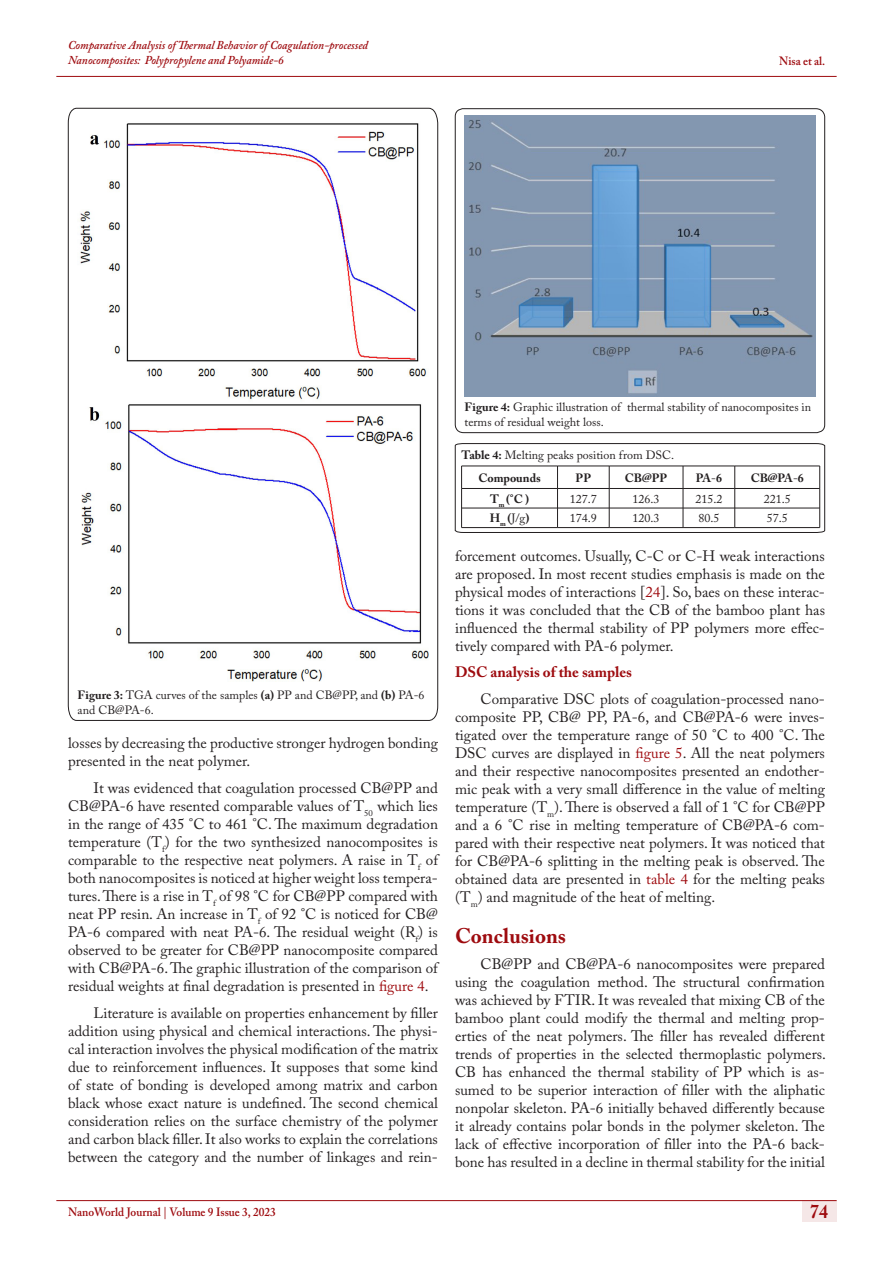
<style>
.page{position:relative;width:893px;height:1263px;background:#fff}
.page>*{position:absolute;margin:0;border:0;box-sizing:border-box;transform-origin:0 0}
.t1{font:700 21px "Adobe Caslon Pro";color:#9e0b0f}
.t2{font:700 19.5px "Adobe Caslon Pro";color:#9e0b0f;scale:.9 1}
.t3{font:15px/18px "Adobe Caslon Pro";color:#231f20;text-align:justify}
.t4{font:700 15px "Adobe Caslon Pro";color:#9e0b0f}
.t5{font:12px/15px "Adobe Caslon Pro";color:#231f20}
.t6{font:italic 600 12px/14.4px "Adobe Caslon Pro";color:#9e0b0f;scale:.95 1}
.t7{font:600 12px "Adobe Caslon Pro";color:#9e0b0f;scale:.95 1}
.t8{font:700 12px "Adobe Caslon Pro";color:#231f20}
.s1{font-weight:700}
.s2{color:#9e0b0f}
.s3{font-weight:400}
</style>
<div class="page">
<div style="left:802px;top:1200px;width:34px;height:21px;background:#f5e7e7"></div>
<hr style="left:56px;top:1200px;width:781px;height:1px;background:#9e0b0f">
<hr style="left:56px;top:76px;width:781px;height:1px;background:#9e0b0f">
<svg style="left:68px;top:108px;width:370px;height:613px"></svg>
<img style="left:77px;top:119px;width:352px;height:562px">
<svg style="left:455px;top:108px;width:370px;height:325px"></svg>
<img style="left:464px;top:115px;width:352px;height:282px">
<svg style="left:455px;top:443px;width:370px;height:90px"></svg>
<hr style="left:462px;top:527px;width:95px;height:1px;background:#231f20">
<hr style="left:557px;top:527px;width:52px;height:1px;background:#231f20">
<hr style="left:609px;top:527px;width:74px;height:1px;background:#231f20">
<hr style="left:683px;top:527px;width:52px;height:1px;background:#231f20">
<hr style="left:735px;top:527px;width:85px;height:1px;background:#231f20">
<p class="t6" style="left:68px;top:38px;width:317px">Comparative Analysis of Thermal Behavior of Coagulation-processed<br>Nanocomposites: Polypropylene and Polyamide-6</p>
<p class="t7" style="left:779px;top:54px;width:50px">Nisa et al.</p>
<p class="t5" style="left:78px;top:687px;width:348px"><span class="s1">Figure 3:</span> TGA curves of the samples <span class="s1">(a)</span> PP and CB@PP, and <span class="s1">(b)</span> PA-6 and CB@PA-6.</p>
<p class="t3" style="left:68px;top:734px;width:371px">losses by decreasing the productive stronger hydrogen bonding presented in the neat polymer.</p>
<p class="t3" style="left:68px;top:779px;width:371px;text-indent:26px">It was evidenced that coagulation processed CB@PP and CB@PA-6 have resented comparable values of T<sub>50</sub> which lies in the range of 435 °C to 461 °C. The maximum degradation temperature (T<sub>f</sub>) for the two synthesized nanocomposites is comparable to the respective neat polymers. A raise in T<sub>f</sub> of both nanocomposites is noticed at higher weight loss tempera&shy;tures. There is a rise in T<sub>f</sub> of 98 °C for CB@PP compared with neat PP resin. An increase in T<sub>f</sub> of 92 °C is noticed for CB@ PA-6 compared with neat PA-6. The residual weight (R<sub>f</sub>) is observed to be greater for CB@PP nanocomposite compared with CB@PA-6. The graphic illustration of the comparison of residual weights at final degradation is presented in <span class="s2">figure 4</span>.</p>
<p class="t3" style="left:68px;top:1003px;width:371px;text-indent:26px">Literature is available on properties enhancement by filler addition using physical and chemical interactions. The physi&shy;cal interaction involves the physical modification of the matrix due to reinforcement influences. It supposes that some kind of state of bonding is developed among matrix and carbon black whose exact nature is undefined. The second chemical consideration relies on the surface chemistry of the polymer and carbon black filler. It also works to explain the correlations between the category and the number of linkages and rein-</p>
<p class="t5" style="left:465px;top:399px;width:348px"><span class="s1">Figure 4:</span> Graphic illustration of thermal stability of nanocomposites in terms of residual weight loss.</p>
<p class="t5" style="left:462px;top:447px;width:214px"><span class="s1">Table 4:</span> Melting peaks position from DSC.</p>
<p class="t8" style="left:478px;top:470px;width:64px">Compounds</p>
<p class="t8" style="left:576px;top:470px;width:17px">PP</p>
<p class="t8" style="left:625px;top:470px;width:44px">CB@PP</p>
<p class="t8" style="left:696px;top:470px;width:28px">PA<span class="s3">-</span>6</p>
<p class="t8" style="left:751px;top:470px;width:55px">CB@PA<span class="s3">-</span>6</p>
<p class="t8" style="left:490px;top:491px;width:41px">T<sub>m</sub> (°C )</p>
<p class="t5" style="left:570px;top:491px;width:29px">127.7</p>
<p class="t5" style="left:633px;top:491px;width:29px">126.3</p>
<p class="t5" style="left:695px;top:491px;width:29px">215.2</p>
<p class="t5" style="left:764px;top:491px;width:29px">221.5</p>
<p class="t8" style="left:490px;top:511px;width:41px">H<sub>m</sub> (<span class="s3">J/g</span>)</p>
<p class="t5" style="left:570px;top:511px;width:29px">174.9</p>
<p class="t5" style="left:633px;top:511px;width:29px">120.3</p>
<p class="t5" style="left:698px;top:511px;width:23px">80.5</p>
<p class="t5" style="left:767px;top:511px;width:23px">57.5</p>
<p class="t3" style="left:455px;top:546px;width:371px">forcement outcomes. Usually, C-C or C-H weak interactions are proposed. In most recent studies emphasis is made on the physical modes of interactions [<span class="s2">24</span>]. So, baes on these interac&shy;tions it was concluded that the CB of the bamboo plant has influenced the thermal stability of PP polymers more effec&shy;tively compared with PA-6 polymer.</p>
<p class="t4" style="left:455px;top:663px;width:179px">DSC analysis of the samples</p>
<p class="t3" style="left:455px;top:689px;width:371px;text-indent:26px">Comparative DSC plots of coagulation-processed nano&shy;composite PP, CB@ PP, PA-6, and CB@PA-6 were inves&shy;tigated over the temperature range of 50 °C to 400 °C. The DSC curves are displayed in <span class="s2">figure 5</span>. All the neat polymers and their respective nanocomposites presented an endother&shy;mic peak with a very small difference in the value of melting temperature (T<sub>m</sub>). There is observed a fall of 1 °C for CB@PP and a 6 °C rise in melting temperature of CB@PA-6 com&shy;pared with their respective neat polymers. It was noticed that for CB@PA-6 splitting in the melting peak is observed. The obtained data are presented in <span class="s2">table 4</span> for the melting peaks (T<sub>m</sub>) and magnitude of the heat of melting.</p>
<p class="t1" style="left:455px;top:923px;width:113px">Conclusions</p>
<p class="t3" style="left:455px;top:955px;width:372px;text-indent:26px">CB@PP and CB@PA-6 nanocomposites were prepared using the coagulation method. The structural confirmation was achieved by FTIR. It was revealed that mixing CB of the bamboo plant could modify the thermal and melting prop&shy;erties of the neat polymers. The filler has revealed different trends of properties in the selected thermoplastic polymers.<br>CB has enhanced the thermal stability of PP which is as&shy;sumed to be superior interaction of filler with the aliphatic nonpolar skeleton. PA-6 initially behaved differently because it already contains polar bonds in the polymer skeleton. The lack of effective incorporation of filler into the PA-6 back&shy;bone has resulted in a decline in thermal stability for the initial</p>
<p class="t7" style="left:68px;top:1204px;width:220px">NanoWorld Journal | Volume 9 Issue 3, 2023</p>
<h2 class="t2" style="left:810px;top:1200px;width:21px">74</h2>
</div>
